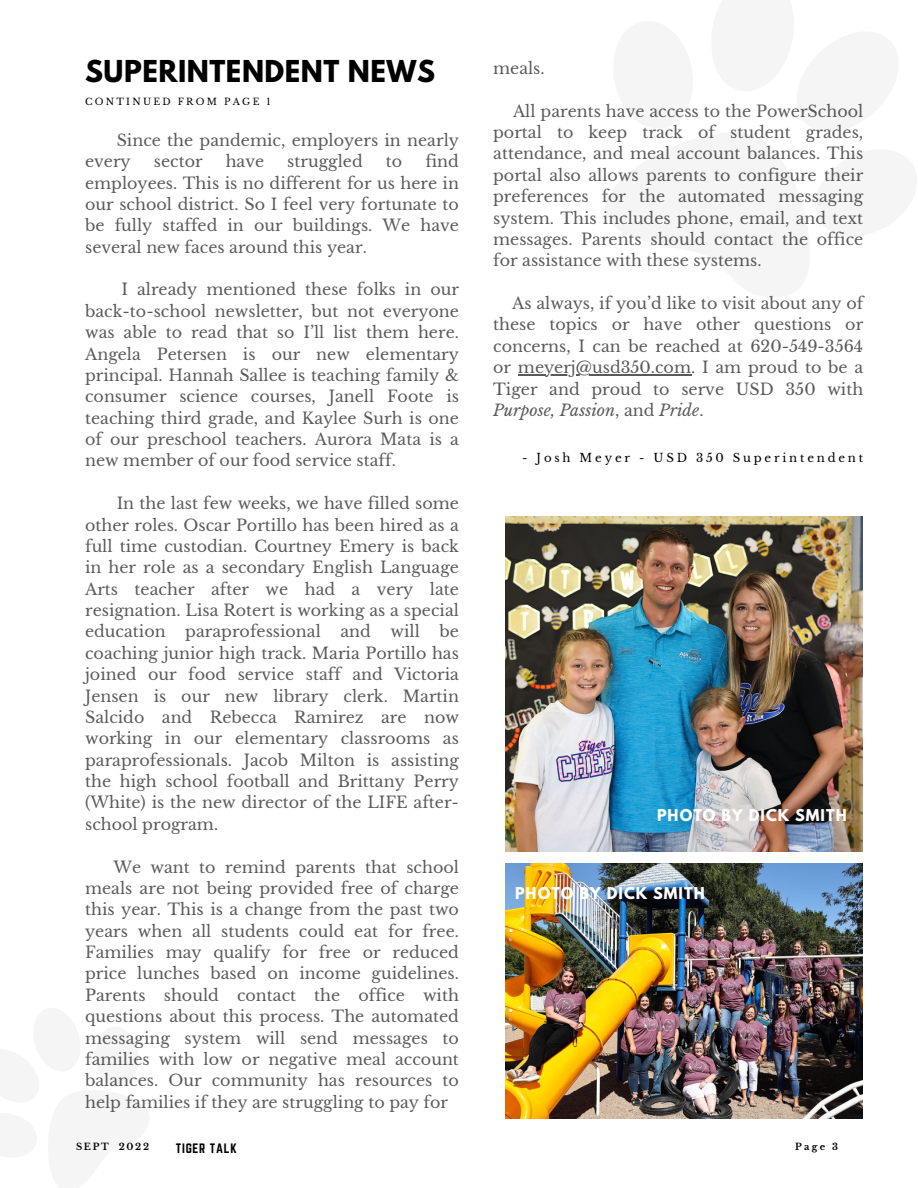
<style>
.page{position:relative;width:918px;height:1188px;background:#fff}
.page>*{position:absolute;margin:0;border:0;box-sizing:border-box;transform-origin:0 0}
.t1{font:700 26.7px "League Spartan";letter-spacing:.02em;color:#000}
.t2{font:15.9px/21.3px "Libre Baskerville";color:#000;text-align:justify}
.t3{font:700 14.4px "League Spartan";letter-spacing:.07em;color:#fff}
.t4{font:12px "Norwester";letter-spacing:.06em;color:#000}
.t5{font:11.7px "Libre Baskerville";letter-spacing:.24em;color:#000}
.t6{font:9.3px "Libre Baskerville";letter-spacing:.24em;color:#000}
.t7{font:700 9.3px "Libre Baskerville";letter-spacing:.18em;color:#000}
.s1{font-style:italic}
</style>
<div class="page">
<img style="left:505px;top:863px;width:358px;height:256px">
<img style="left:505px;top:516px;width:358px;height:336px">
<hr style="left:518px;top:374px;width:173px;height:1px;background:#000">
<p class="t1" style="left:85px;top:58px;width:351px">SUPERINTENDENT NEWS</p>
<p class="t2" style="left:493px;top:58px;width:53px">meals.</p>
<p class="t2" style="left:493px;top:100px;width:372px;text-indent:20px">All parents have access to the PowerSchool portal to keep track of student grades, attendance, and meal account balances. This portal also allows parents to configure their preferences for the automated messaging system. This includes phone, email, and text messages. Parents should contact the office for assistance with these systems.</p>
<p class="t2" style="left:493px;top:293px;width:372px;text-indent:19px">As always, if you’d like to visit about any of these topics or have other questions or concerns, I can be reached at 620-549-3564 or meyerj@usd350.com. I am proud to be a Tiger and proud to serve USD 350 with <span class="s1">Purpose, Passion</span>, and <span class="s1">Pride</span>.</p>
<p class="t6" style="left:85px;top:96px;width:187px">CONTINUED FROM PAGE 1</p>
<p class="t2" style="left:85px;top:130px;width:375px;text-indent:32px">Since the pandemic, employers in nearly every</p>
<p class="t2" style="left:85px;top:151px;width:375px;text-indent:340px">find employees. This is no different for us here in our school district. So I feel very fortunate to be fully staffed in our buildings. We have several new faces around this year.</p>
<p class="t2" style="left:85px;top:279px;width:375px;text-indent:36px">I already mentioned these folks in our back-to-school newsletter, but not everyone was able to read that so I’ll list them here.<br>Angela Petersen is our new elementary principal. Hannah Sallee is teaching family &amp; consumer science courses, Janell Foote is teaching third grade, and Kaylee Surh is one of our preschool teachers. Aurora Mata is a new member of our food service staff.</p>
<p class="t2" style="left:85px;top:493px;width:375px;text-indent:32px">In the last few weeks, we have filled some other roles. Oscar Portillo has been hired as a full time custodian. Courtney Emery is back in her role as a secondary English Language Arts teacher after we had a very late resignation. Lisa Rotert is working as a special education paraprofessional and will be coaching junior high track. Maria Portillo has joined our food service staff and Victoria Jensen is our new library clerk. Martin Salcido and Rebecca Ramirez are now working in our elementary classrooms as paraprofessionals. Jacob Milton is assisting the high school football and Brittany Perry (White) is the new director of the LIFE after&shy;school program.</p>
<p class="t2" style="left:85px;top:856px;width:375px;text-indent:28px">We want to remind parents that school meals are not being provided free of charge this year. This is a change from the past two years when all students could eat for free.<br>Families may qualify for free or reduced price lunches based on income guidelines.<br>Parents should contact the office with questions about this process. The automated messaging system will send messages to families with low or negative meal account balances. Our community has resources to help families if they are struggling to pay for</p>
<p class="t7" style="left:76px;top:1141px;width:75px">SEPT 2022</p>
<p class="t4" style="left:176px;top:1141px;width:62px">TIGER TALK</p>
<p class="t7" style="left:795px;top:1141px;width:44px">Page 3</p>
<p class="t2" style="left:154px;top:151px;width:50px">sector</p>
<p class="t2" style="left:226px;top:151px;width:40px">have</p>
<p class="t2" style="left:287px;top:151px;width:77px">struggled</p>
<p class="t2" style="left:386px;top:151px;width:18px">to</p>
<p class="t5" style="left:522px;top:451px;width:343px">- Josh Meyer - USD 350 Superintendent</p>
<p class="t3" style="left:657px;top:808px;width:191px">PHOTO BY DICK SMITH</p>
<p class="t3" style="left:515px;top:886px;width:191px">PHOTO BY DICK SMITH</p>
</div>
